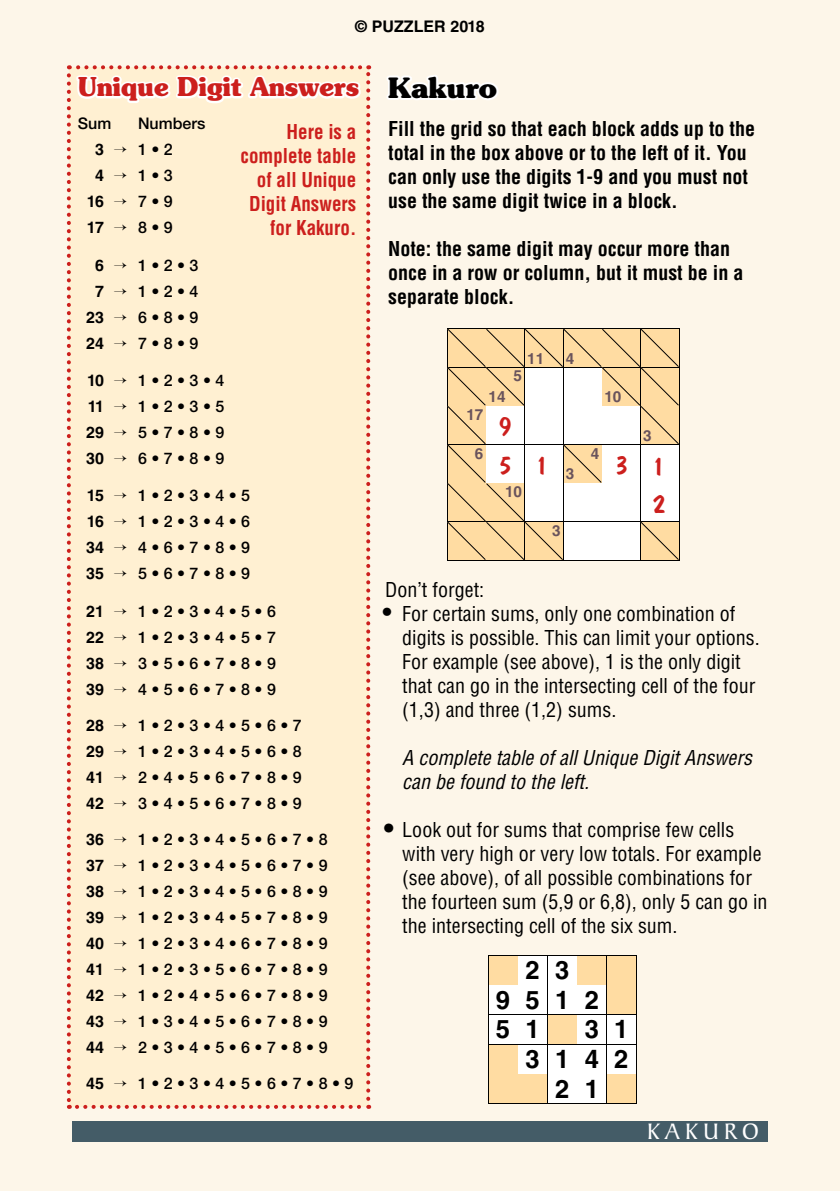
<style>
.page{position:relative;width:840px;height:1191px;background:#fff}
.page>*{position:absolute;margin:0;border:0;box-sizing:border-box;transform-origin:0 0}
.t1{font:28.4px/38px "Dom Casual";color:#cc1f1d}
.t2{font:700 26px "Souvenir Std";color:#cc1f1d;scale:.95 1}
.t3{font:700 25.6px/29.6px "Helvetica";letter-spacing:.6em;color:#000}
.t4{font:24px "Baker Signet BT";letter-spacing:.22em;color:#fff}
.t5{font:700 condensed 24px "Helvetica LT Std";color:#000}
.t6{font:700 condensed 22px "Helvetica LT Std";color:#000}
.t7{font:condensed 20px/24px "Helvetica LT Std";color:#000}
.t8{font:700 condensed 20px/24px "Helvetica LT Std";color:#000}
.t9{font:italic condensed 20px/24px "Helvetica LT Std";color:#000}
.t10{font:700 condensed 20px/24px "Helvetica LT Std";color:#cc1f1d;text-align:right;scale:.95 1}
.t11{font:500 16px/26px "Helvetica Neue LT Std";color:#000;text-align:justify}
.t12{font:700 16px "Helvetica LT Std";color:#000}
.t13{font:700 15.4px "Helvetica";color:#69535c}
.s1{font-size:28px;color:#000}
.s2{font-family:"Helvetica LT Std";font-weight:700}
</style>
<div class="page">
<div style="left:0;top:0;width:839px;height:1191px;background:#fdf6e9"></div>
<svg style="left:387px;top:75px;width:112px;height:25px"></svg>
<svg style="left:488px;top:955px;width:148px;height:148px"></svg>
<div style="left:488px;top:956px;width:29px;height:28px;background:#ffdca2"></div>
<div style="left:518px;top:956px;width:28px;height:28px;background:#fff"></div>
<div style="left:547px;top:956px;width:29px;height:28px;background:#fff"></div>
<div style="left:577px;top:956px;width:29px;height:28px;background:#ffdca2"></div>
<div style="left:606px;top:956px;width:29px;height:28px;background:#ffdca2"></div>
<div style="left:488px;top:985px;width:29px;height:29px;background:#fff"></div>
<div style="left:518px;top:985px;width:28px;height:29px;background:#fff"></div>
<div style="left:547px;top:985px;width:29px;height:29px;background:#fff"></div>
<div style="left:577px;top:985px;width:29px;height:29px;background:#fff"></div>
<div style="left:606px;top:985px;width:29px;height:29px;background:#ffdca2"></div>
<div style="left:488px;top:1015px;width:29px;height:28px;background:#fff"></div>
<div style="left:518px;top:1015px;width:28px;height:28px;background:#fff"></div>
<div style="left:547px;top:1015px;width:29px;height:28px;background:#ffdca2"></div>
<div style="left:577px;top:1015px;width:29px;height:28px;background:#fff"></div>
<div style="left:606px;top:1015px;width:29px;height:28px;background:#fff"></div>
<div style="left:488px;top:1044px;width:29px;height:29px;background:#ffdca2"></div>
<div style="left:518px;top:1044px;width:28px;height:29px;background:#fff"></div>
<div style="left:547px;top:1044px;width:29px;height:29px;background:#fff"></div>
<div style="left:577px;top:1044px;width:29px;height:29px;background:#fff"></div>
<div style="left:606px;top:1044px;width:29px;height:29px;background:#fff"></div>
<div style="left:488px;top:1074px;width:29px;height:29px;background:#ffdca2"></div>
<div style="left:518px;top:1074px;width:28px;height:29px;background:#ffdca2"></div>
<div style="left:547px;top:1074px;width:29px;height:29px;background:#fff"></div>
<div style="left:577px;top:1074px;width:29px;height:29px;background:#fff"></div>
<div style="left:606px;top:1074px;width:29px;height:29px;background:#ffdca2"></div>
<svg style="left:447px;top:329px;width:231px;height:231px"></svg>
<div style="left:72px;top:1120px;width:694px;height:21px;background:#445c67"></div>
<div style="left:67px;top:65px;width:303px;height:1043px;background:#fff0d2"></div>
<p class="t12" style="left:355px;top:17px;width:131px">© PUZZLER 2018</p>
<h2 class="t2" style="left:78px;top:70px;width:442px">Unique Digit Answers <span class="s1">Kakuro</span></h2>
<p class="t8" style="left:388px;top:117px;width:368px">Fill the grid so that each block adds up to the total in the box above or to the left of it. You can only use the digits 1-9 and you must not use the same digit twice in a block.</p>
<p class="t8" style="left:388px;top:237px;width:356px">Note: the same digit may occur more than once in a row or column, but it must be in a separate block.</p>
<p class="t11" style="left:78px;top:110px;width:35px">Sum</p>
<p class="t11" style="left:138px;top:110px;width:69px">Numbers</p>
<p class="t11" style="left:95px;top:136px;width:79px"><span class="s2">3</span>→1 • 2</p>
<p class="t11" style="left:95px;top:162px;width:79px"><span class="s2">4</span>→1 • 3</p>
<p class="t11" style="left:87px;top:188px;width:87px"><span class="s2">16</span>→7 • 9</p>
<p class="t11" style="left:87px;top:214px;width:87px"><span class="s2">17</span>→8 • 9</p>
<p class="t11" style="left:86px;top:252px;width:114px;text-align:center"><span class="s2">6</span>→1 • 2 • 3<br><span class="s2">7</span>→1 • 2 • 4<br><span class="s2">23</span>→6 • 8 • 9<br><span class="s2">24</span>→7 • 8 • 9</p>
<p class="t11" style="left:86px;top:367px;width:140px"><span class="s2">10</span>→1 • 2 • 3 • 4<br><span class="s2">11</span>→1 • 2 • 3 • 5<br><span class="s2">29</span>→5 • 7 • 8 • 9<br><span class="s2">30</span>→6 • 7 • 8 • 9</p>
<p class="t11" style="left:86px;top:482px;width:165px"><span class="s2">15</span>→1 • 2 • 3 • 4 • 5<br><span class="s2">16</span>→1 • 2 • 3 • 4 • 6<br><span class="s2">34</span>→4 • 6 • 7 • 8 • 9<br><span class="s2">35</span>→5 • 6 • 7 • 8 • 9</p>
<p class="t11" style="left:86px;top:598px;width:191px"><span class="s2">21</span>→1 • 2 • 3 • 4 • 5 • 6<br><span class="s2">22</span>→1 • 2 • 3 • 4 • 5 • 7<br><span class="s2">38</span>→3 • 5 • 6 • 7 • 8 • 9<br><span class="s2">39</span>→4 • 5 • 6 • 7 • 8 • 9</p>
<p class="t11" style="left:86px;top:712px;width:217px"><span class="s2">28</span>→1 • 2 • 3 • 4 • 5 • 6 • 7<br><span class="s2">29</span>→1 • 2 • 3 • 4 • 5 • 6 • 8<br><span class="s2">41</span>→2 • 4 • 5 • 6 • 7 • 8 • 9<br><span class="s2">42</span>→3 • 4 • 5 • 6 • 7 • 8 • 9</p>
<p class="t11" style="left:86px;top:826px;width:243px"><span class="s2">36</span>→1 • 2 • 3 • 4 • 5 • 6 • 7 • 8<br><span class="s2">37</span>→1 • 2 • 3 • 4 • 5 • 6 • 7 • 9<br><span class="s2">38</span>→1 • 2 • 3 • 4 • 5 • 6 • 8 • 9<br><span class="s2">39</span>→1 • 2 • 3 • 4 • 5 • 7 • 8 • 9<br><span class="s2">40</span>→1 • 2 • 3 • 4 • 6 • 7 • 8 • 9<br><span class="s2">41</span>→1 • 2 • 3 • 5 • 6 • 7 • 8 • 9<br><span class="s2">42</span>→1 • 2 • 4 • 5 • 6 • 7 • 8 • 9<br><span class="s2">43</span>→1 • 3 • 4 • 5 • 6 • 7 • 8 • 9<br><span class="s2">44</span>→2 • 3 • 4 • 5 • 6 • 7 • 8 • 9</p>
<p class="t11" style="left:86px;top:1070px;width:269px"><span class="s2">45</span>→1 • 2 • 3 • 4 • 5 • 6 • 7 • 8 • 9</p>
<p class="t10" style="left:240px;top:120px;width:123px">Here is a complete table of all Unique<br>Digit Answers for Kakuro.</p>
<p class="t13" style="left:527px;top:349px;width:19px">11</p>
<p class="t13" style="left:565px;top:349px;width:10px">4</p>
<p class="t13" style="left:513px;top:366px;width:10px">5</p>
<p class="t13" style="left:488px;top:387px;width:19px">14</p>
<p class="t13" style="left:604px;top:387px;width:19px">10</p>
<p class="t13" style="left:466px;top:405px;width:19px">17</p>
<p class="t13" style="left:474px;top:444px;width:10px">6</p>
<p class="t13" style="left:590px;top:444px;width:10px">4</p>
<p class="t13" style="left:505px;top:482px;width:19px">10</p>
<p class="t13" style="left:552px;top:521px;width:10px">3</p>
<h1 class="t1" style="left:498px;top:407px;width:15px">9</h1>
<p class="t13" style="left:642px;top:426px;width:10px">3</p>
<h1 class="t1" style="left:615px;top:445px;width:14px">3</h1>
<h1 class="t1" style="left:499px;top:445px;width:14px">5</h1>
<h1 class="t1" style="left:536px;top:445px;width:11px">1</h1>
<h1 class="t1" style="left:652px;top:446px;width:14px">1<br>2</h1>
<p class="t13" style="left:565px;top:464px;width:10px">3</p>
<p class="t7" style="left:385px;top:578px;width:100px">Don’t forget:</p>
<p class="t7" style="left:402px;top:602px;width:359px">For certain sums, only one combination of digits is possible. This can limit your options.<br>For example (see above), 1 is the only digit that can go in the intersecting cell of the four (1,3) and three (1,2) sums.</p>
<p class="t9" style="left:402px;top:746px;width:351px">A complete table of all Unique Digit Answers can be found to the left.</p>
<p class="t7" style="left:402px;top:818px;width:366px">Look out for sums that comprise few cells with very high or very low totals. For example (see above), of all possible combinations for the fourteen sum (5,9 or 6,8), only 5 can go in the intersecting cell of the six sum.</p>
<h3 class="t3" style="left:495px;top:955px;width:104px;text-indent:30px">2 3<br>9512<br>5 1</h3>
<h3 class="t6" style="left:382px;top:598px;width:11px">•</h3>
<h3 class="t5" style="left:383px;top:813px;width:12px">•</h3>
<h3 class="t3" style="left:584px;top:1014px;width:45px">3 1</h3>
<h3 class="t3" style="left:525px;top:1043px;width:104px">3142</h3>
<h3 class="t3" style="left:555px;top:1073px;width:45px">2 1</h3>
<h3 class="t4" style="left:646px;top:1117px;width:113px">KAKURO</h3>
</div>
